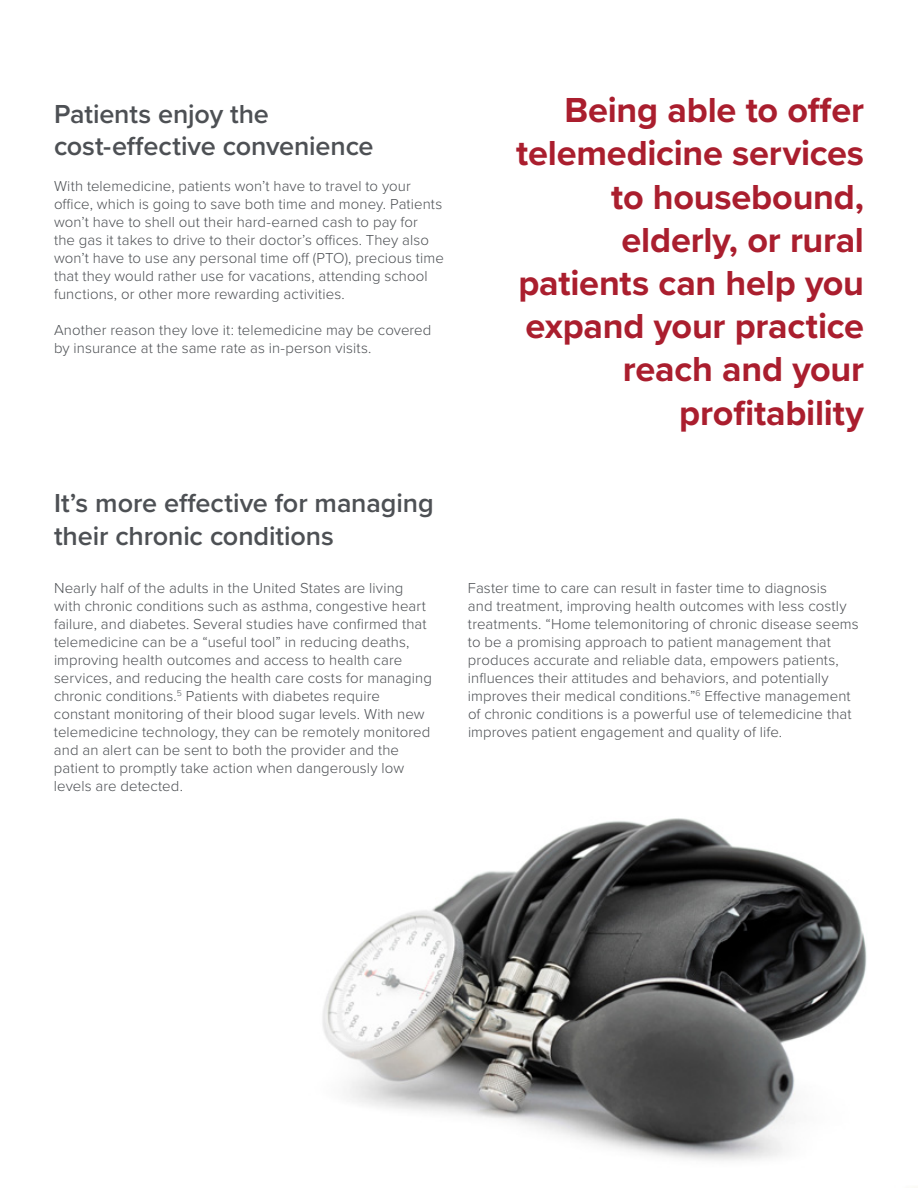
<style>
.page{position:relative;width:918px;height:1188px;background:#fff}
.page>*{position:absolute;margin:0;border:0;box-sizing:border-box;transform-origin:0 0}
.t1{font:700 36px/43.2px "Proxima Nova";letter-spacing:-.005em;color:#aa1e2e;text-align:right}
.t2{font:600 27px/32.4px "Proxima Nova";letter-spacing:-.005em;color:#4d5054}
.t3{font:300 15px/18px "Proxima Nova";letter-spacing:.005em;color:#4d5054}
</style>
<div class="page">
<img style="left:322px;top:818px;width:545px;height:343px">
<h2 class="t2" style="left:54px;top:97px;width:321px">Patients enjoy the cost-effective convenience</h2>
<p class="t3" style="left:54px;top:176px;width:391px">With telemedicine, patients won’t have to travel to your office, which is going to save both time and money. Patients won’t have to shell out their hard-earned cash to pay for<br>the gas it takes to drive to their doctor’s offices. They also won’t have to use any personal time off (PTO), precious time that they would rather use for vacations, attending school functions, or other more rewarding activities.</p>
<p class="t3" style="left:54px;top:320px;width:379px">Another reason they love it: telemedicine may be covered by insurance at the same rate as in-person visits.</p>
<h2 class="t2" style="left:54px;top:486px;width:381px">It’s more effective for managing their chronic conditions</h2>
<h1 class="t1" style="left:516px;top:88px;width:349px">Being able to offer telemedicine services to housebound, elderly, or rural patients can help you expand your practice reach and your profitability</h1>
<p class="t3" style="left:54px;top:578px;width:379px">Nearly half of the adults in the United States are living with chronic conditions such as asthma, congestive heart failure, and diabetes. Several studies have confirmed that telemedicine can be a “useful tool” in reducing deaths, improving health outcomes and access to health care services, and reducing the health care costs for managing chronic conditions.<sup>5</sup> Patients with diabetes require constant monitoring of their blood sugar levels. With new telemedicine technology, they can be remotely monitored and an alert can be sent to both the provider and the patient to promptly take action when dangerously low levels are detected.</p>
<p class="t3" style="left:468px;top:578px;width:392px">Faster time to care can result in faster time to diagnosis<br>and treatment, improving health outcomes with less costly treatments. “Home telemonitoring of chronic disease seems to be a promising approach to patient management that produces accurate and reliable data, empowers patients, influences their attitudes and behaviors, and potentially improves their medical conditions.”<sup>6</sup> Effective management of chronic conditions is a powerful use of telemedicine that improves patient engagement and quality of life.</p>
</div>
